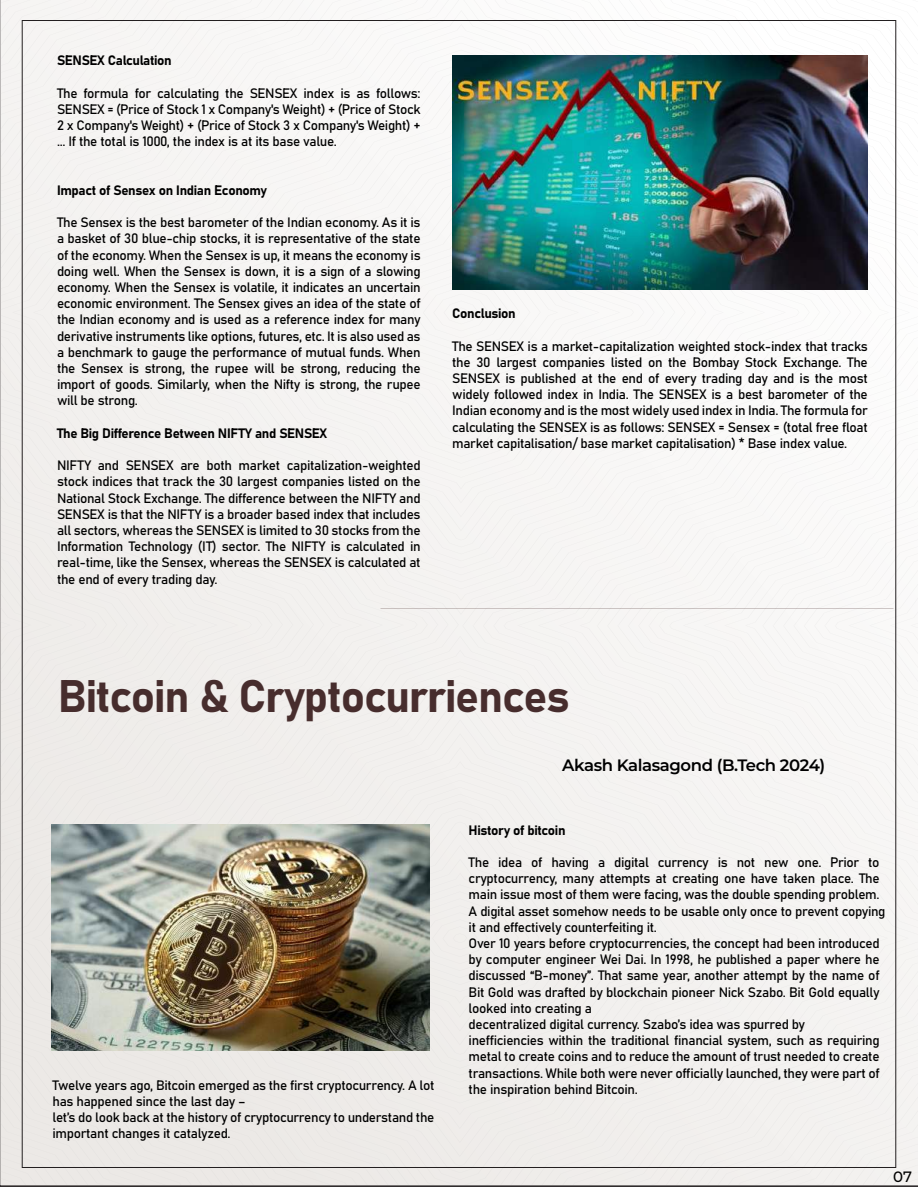
<style>
.page{position:relative;width:918px;height:1188px;background:#fff}
.page>*{position:absolute;margin:0;border:0;box-sizing:border-box;transform-origin:0 0}
.t1{font:45px "Bahnschrift";letter-spacing:-.025em;color:#472d2d}
.t2{font:600 16.5px "Montserrat";letter-spacing:-.025em;color:#000}
.t3{font:500 15px "Montserrat";color:#000}
.t4{font:13.5px/16.2px "Bahnschrift";letter-spacing:-.025em;color:#000;text-align:justify}
</style>
<div class="page">
<div style="left:0;top:0;width:461px;height:312px;background:#f6f5f4"></div>
<svg style="left:461px;top:0;width:436px;height:313px"></svg>
<div style="left:461px;top:313px;width:457px;height:312px;background:#f8f7f6"></div>
<div style="left:0;top:312px;width:461px;height:313px;background:#f3f1ef"></div>
<div style="left:0;top:625px;width:460px;height:313px;background:#f0edeb"></div>
<div style="left:460px;top:625px;width:458px;height:313px;background:#f5f3f2"></div>
<div style="left:460px;top:938px;width:458px;height:247px;background:#f2f0ee"></div>
<div style="left:0;top:938px;width:460px;height:247px;background:#ece9e6"></div>
<img style="left:452px;top:56px;width:416px;height:233px">
<img style="left:52px;top:825px;width:377px;height:225px">
<p class="t4" style="left:57px;top:51px;width:116px">SENSEX Calculation</p>
<p class="t4" style="left:57px;top:84px;width:365px">The formula for calculating the SENSEX index is as follows:<br>SENSEX = (Price of Stock 1 x Company's Weight) + (Price of Stock 2 x Company's Weight) + (Price of Stock 3 x Company's Weight) + ... If the total is 1000, the index is at its base value.</p>
<p class="t4" style="left:57px;top:181px;width:212px">Impact of Sensex on Indian Economy</p>
<p class="t4" style="left:57px;top:213px;width:365px">The Sensex is the best barometer of the Indian economy. As it is a basket of 30 blue-chip stocks, it is representative of the state of the economy. When the Sensex is up, it means the economy is doing well. When the Sensex is down, it is a sign of a slowing economy. When the Sensex is volatile, it indicates an uncertain economic environment. The Sensex gives an idea of the state of the Indian economy and is used as a reference index for many derivative instruments like options, futures, etc. It is also used as a benchmark to gauge the performance of mutual funds. When the Sensex is strong, the rupee will be strong, reducing the import of goods. Similarly, when the Nifty is strong, the rupee will be strong.</p>
<p class="t4" style="left:57px;top:424px;width:272px">The Big Difference Between NIFTY and SENSEX</p>
<p class="t4" style="left:57px;top:456px;width:365px">NIFTY and SENSEX are both market capitalization-weighted stock indices that track the 30 largest companies listed on the National Stock Exchange. The difference between the NIFTY and SENSEX is that the NIFTY is a broader based index that includes all sectors, whereas the SENSEX is limited to 30 stocks from the Information Technology (IT) sector. The NIFTY is calculated in real-time, like the Sensex, whereas the SENSEX is calculated at the end of every trading day.</p>
<p class="t4" style="left:452px;top:304px;width:65px">Conclusion</p>
<p class="t4" style="left:452px;top:337px;width:417px">The SENSEX is a market-capitalization weighted stock-index that tracks the 30 largest companies listed on the Bombay Stock Exchange. The SENSEX is published at the end of every trading day and is the most widely followed index in India. The SENSEX is a best barometer of the Indian economy and is the most widely used index in India. The formula for calculating the SENSEX is as follows: SENSEX = Sensex = (total free float market capitalisation/ base market capitalisation) * Base index value.</p>
<h1 class="t1" style="left:58px;top:662px;width:514px">Bitcoin &amp; Cryptocurriences</h1>
<p class="t2" style="left:562px;top:754px;width:264px">Akash Kalasagond (B.Tech 2024)</p>
<p class="t4" style="left:53px;top:1076px;width:383px;text-align:left">Twelve years ago, Bitcoin emerged as the first cryptocurrency. A lot has happened since the last day –<br>let’s do look back at the history of cryptocurrency to understand the important changes it catalyzed.</p>
<p class="t4" style="left:469px;top:821px;width:98px">History of bitcoin</p>
<p class="t4" style="left:469px;top:853px;width:418px;text-align:left">The idea of having a digital currency is not new one. Prior to cryptocurrency, many attempts at creating one have taken place. The main issue most of them were facing, was the double spending problem.<br>A digital asset somehow needs to be usable only once to prevent copying it and effectively counterfeiting it.<br>Over 10 years before cryptocurrencies, the concept had been introduced by computer engineer Wei Dai. In 1998, he published a paper where he discussed “B-money”. That same year, another attempt by the name of Bit Gold was drafted by blockchain pioneer Nick Szabo. Bit Gold equally looked into creating a<br>decentralized digital currency. Szabo’s idea was spurred by<br>inefficiencies within the traditional financial system, such as requiring metal to create coins and to reduce the amount of trust needed to create transactions. While both were never officially launched, they were part of the inspiration behind Bitcoin.</p>
<p class="t3" style="left:893px;top:1167px;width:20px">07</p>
</div>
